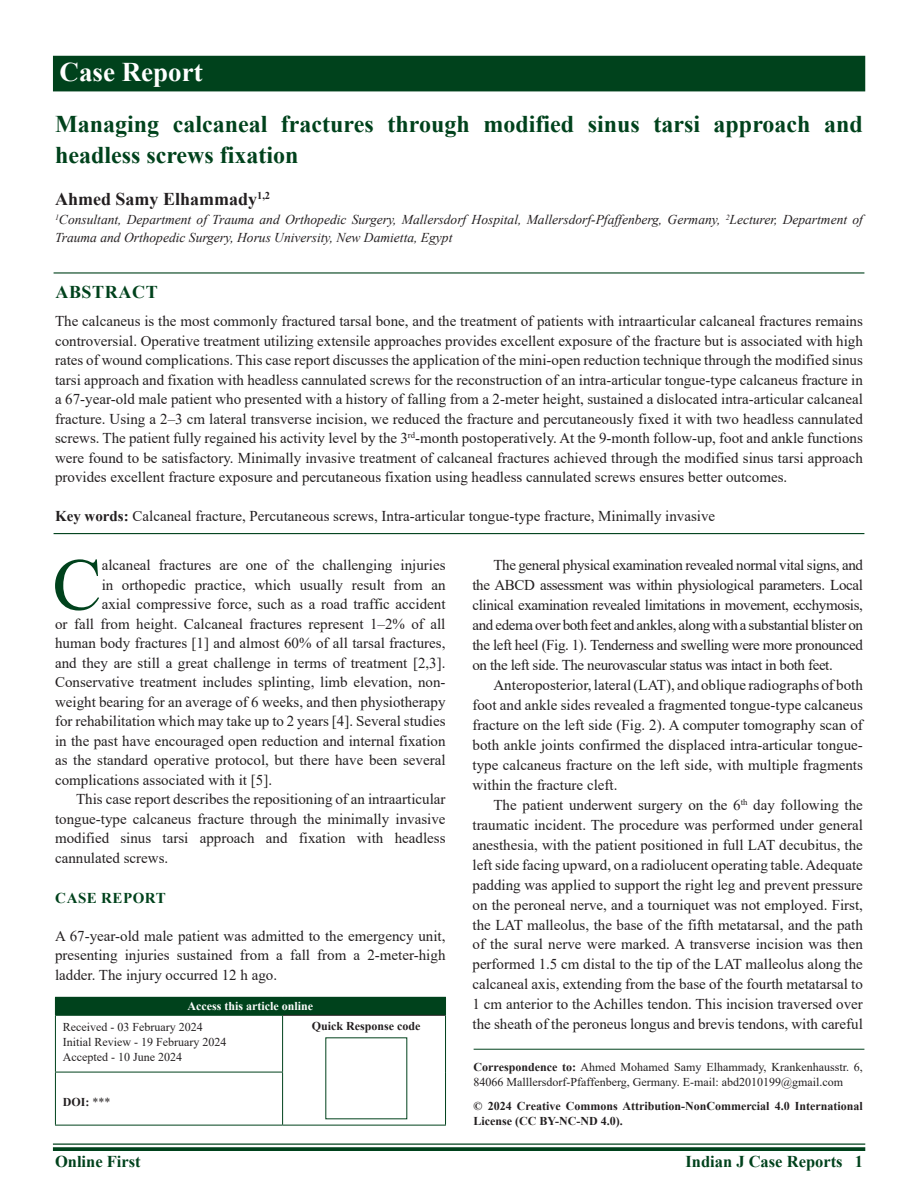
<style>
.page{position:relative;width:918px;height:1188px;background:#fff}
.page>*{position:absolute;margin:0;border:0;box-sizing:border-box;transform-origin:0 0}
.DROP_CAP_TX{font:73.95px "Times New Roman";color:#00421c}
.AH{font:700 27px "Times New Roman";color:#fff}
.AT{font:700 24px/31.5px "Times New Roman";color:#00421c}
.AU{font:700 18px "Times New Roman";color:#231f20}
.ABSH{font:700 18px "Times New Roman";letter-spacing:.035em;color:#00421c}
.RF{font:700 16.5px "Times New Roman";color:#00421c}
.TX{font:15px/20px "Times New Roman";color:#231f20;text-align:justify}
.ABS{font:15px/19.5px "Times New Roman";color:#231f20;text-align:justify}
.DROP_CAP_TX-2{font:15px "Times New Roman";color:#231f20}
.TXFL{font:15px/19.5px "Times New Roman";color:#231f20;text-align:justify}
.KWD{font:15px "Times New Roman";color:#231f20}
.t1{font:700 15px "Times New Roman";letter-spacing:.035em;color:#00421c}
.AFF{font:italic 13.5px/18px "Times New Roman";color:#231f20}
.ADD{font:12px/15px "Times New Roman";color:#231f20}
.CR{font:700 12px/15px "Times New Roman";color:#231f20}
.HIS{font:12px/15px "Times New Roman";color:#231f20}
.AAO{font:700 12px "Times New Roman";color:#fff}
.QR{font:700 12px "Times New Roman";color:#231f20}
.DOI{font:700 12px "Times New Roman";color:#231f20}
.s1{font-weight:700}
.s2{font-weight:400}
</style>
<div class="page">
<hr style="left:53px;top:1143px;width:812px;height:2px;background:#00421c">
<svg style="left:53px;top:1147px;width:812px;height:4px;background:#0f4d29"></svg>
<div style="left:53px;top:56px;width:812px;height:35px;background:#00421c"></div>
<hr style="left:54px;top:272px;width:810px;height:2px;background:#00421c">
<hr style="left:54px;top:533px;width:810px;height:1px;background:#00421c">
<hr style="left:474px;top:1049px;width:390px;height:1px;background:#00421c">
<div style="left:55px;top:997px;width:391px;height:18px;background:#00421c"></div>
<hr style="left:283px;top:1015px;width:162px;height:1px;background:#231f20">
<hr style="left:55px;top:1016px;width:1px;height:56px;background:#00421c">
<hr style="left:55px;top:1015px;width:228px;height:1px;background:#00421c">
<hr style="left:282px;top:1016px;width:1px;height:56px;background:#00421c">
<hr style="left:445px;top:1015px;width:1px;height:57px;background:#00421c">
<hr style="left:445px;top:1072px;width:1px;height:53px;background:#00421c">
<hr style="left:55px;top:1072px;width:1px;height:53px;background:#00421c">
<hr style="left:55px;top:1072px;width:228px;height:1px;background:#00421c">
<hr style="left:55px;top:1125px;width:228px;height:1px;background:#00421c">
<hr style="left:282px;top:1072px;width:1px;height:53px;background:#00421c">
<hr style="left:283px;top:1125px;width:163px;height:1px;background:#00421c">
<p class="AH" style="left:60px;top:52px;width:145px">Case Report</p>
<p class="AT" style="left:55px;top:107px;width:809px">Managing calcaneal fractures through modified sinus tarsi approach and headless screws fixation</p>
<p class="AU" style="left:55px;top:186px;width:217px">Ahmed Samy Elhammady<sup>1,2</sup></p>
<p class="AFF" style="left:55px;top:210px;width:809px"><sup>1</sup>Consultant, Department of Trauma and Orthopedic Surgery, Mallersdorf Hospital, Mallersdorf-Pfaffenberg, Germany, <sup>2</sup>Lecturer, Department of<br>Trauma and Orthopedic Surgery, Horus University, New Damietta, Egypt</p>
<p class="ABSH" style="left:55px;top:279px;width:104px">ABSTRACT</p>
<p class="ABS" style="left:55px;top:311px;width:809px">The calcaneus is the most commonly fractured tarsal bone, and the treatment of patients with intraarticular calcaneal fractures remains controversial. Operative treatment utilizing extensile approaches provides excellent exposure of the fracture but is associated with high rates of wound complications. This case report discusses the application of the mini-open reduction technique through the modified sinus tarsi approach and fixation with headless cannulated screws for the reconstruction of an intra-articular tongue-type calcaneus fracture in a 67-year-old male patient who presented with a history of falling from a 2-meter height, sustained a dislocated intra-articular calcaneal fracture. Using a 2–3 cm lateral transverse incision, we reduced the fracture and percutaneously fixed it with two headless cannulated screws. The patient fully regained his activity level by the 3<sup>rd</sup>-month postoperatively. At the 9-month follow-up, foot and ankle functions were found to be satisfactory. Minimally invasive treatment of calcaneal fractures achieved through the modified sinus tarsi approach provides excellent fracture exposure and percutaneous fixation using headless cannulated screws ensures better outcomes.</p>
<p class="KWD" style="left:55px;top:505px;width:662px"><span class="s1">Key words:</span> Calcaneal fracture, Percutaneous screws, Intra-articular tongue-type fracture, Minimally invasive</p>
<p class="DROP_CAP_TX" style="left:52px;top:533px;width:51px">C</p>
<p class="DROP_CAP_TX-2" style="left:102px;top:555px;width:345px">alcaneal fractures are one of the challenging injuries</p>
<p class="DROP_CAP_TX-2" style="left:102px;top:574px;width:345px">in orthopedic practice, which usually result from an</p>
<p class="DROP_CAP_TX-2" style="left:102px;top:594px;width:345px">axial compressive force, such as a road traffic accident</p>
<p class="DROP_CAP_TX-2" style="left:55px;top:613px;width:392px">or fall from height. Calcaneal fractures represent 1–2% of all</p>
<p class="DROP_CAP_TX-2" style="left:55px;top:633px;width:392px">human body fractures [1] and almost 60% of all tarsal fractures,</p>
<p class="DROP_CAP_TX-2" style="left:55px;top:652px;width:392px">and they are still a great challenge in terms of treatment [2,3].</p>
<p class="DROP_CAP_TX-2" style="left:55px;top:672px;width:392px">Conservative treatment includes splinting, limb elevation, non-</p>
<p class="DROP_CAP_TX-2" style="left:55px;top:691px;width:392px">weight bearing for an average of 6 weeks, and then physiotherapy</p>
<p class="DROP_CAP_TX-2" style="left:55px;top:711px;width:392px">for rehabilitation which may take up to 2 years [4]. Several studies</p>
<p class="DROP_CAP_TX-2" style="left:55px;top:730px;width:392px">in the past have encouraged open reduction and internal fixation</p>
<p class="DROP_CAP_TX-2" style="left:55px;top:750px;width:392px">as the standard operative protocol, but there have been several</p>
<p class="DROP_CAP_TX-2" style="left:55px;top:769px;width:219px">complications associated with it [5].</p>
<p class="TX" style="left:55px;top:789px;width:392px;line-height:19.5px;text-indent:21px">This case report describes the repositioning of an intraarticular tongue-type calcaneus fracture through the minimally invasive modified sinus tarsi approach and fixation with headless cannulated screws.</p>
<h1 class="t1" style="left:55px;top:888px;width:112px">CASE REPORT</h1>
<p class="TXFL" style="left:55px;top:926px;width:392px">A 67-year-old male patient was admitted to the emergency unit, presenting injuries sustained from a fall from a 2-meter-high ladder. The injury occurred 12 h ago.</p>
<p class="AAO" style="left:188px;top:998px;width:127px">Access this article online</p>
<p class="HIS" style="left:63px;top:1019px;width:165px">Received - 03 February 2024<br>Initial Review - 19 February 2024<br>Accepted - 10 June 2024</p>
<p class="QR" style="left:312px;top:1017px;width:110px">Quick Response code</p>
<p class="DOI" style="left:63px;top:1094px;width:49px">DOI: <span class="s2">***</span></p>
<p class="TX" style="left:472px;top:555px;width:392px;text-indent:21px">The general physical examination revealed normal vital signs, and the ABCD assessment was within physiological parameters. Local clinical examination revealed limitations in movement, ecchymosis, and edema over both feet and ankles, along with a substantial blister on the left heel (Fig. 1). Tenderness and swelling were more pronounced on the left side. The neurovascular status was intact in both feet.</p>
<p class="TX" style="left:472px;top:675px;width:392px;text-indent:21px">Anteroposterior, lateral (LAT), and oblique radiographs of both foot and ankle sides revealed a fragmented tongue-type calcaneus fracture on the left side (Fig. 2). A computer tomography scan of both ankle joints confirmed the displaced intra-articular tongue&shy;type calcaneus fracture on the left side, with multiple fragments within the fracture cleft.</p>
<p class="TX" style="left:472px;top:794px;width:392px;text-indent:21px">The patient underwent surgery on the 6<sup>th</sup> day following the traumatic incident. The procedure was performed under general anesthesia, with the patient positioned in full LAT decubitus, the left side facing upward, on a radiolucent operating table. Adequate padding was applied to support the right leg and prevent pressure on the peroneal nerve, and a tourniquet was not employed. First, the LAT malleolus, the base of the fifth metatarsal, and the path of the sural nerve were marked. A transverse incision was then performed 1.5 cm distal to the tip of the LAT malleolus along the calcaneal axis, extending from the base of the fourth metatarsal to 1 cm anterior to the Achilles tendon. This incision traversed over the sheath of the peroneus longus and brevis tendons, with careful</p>
<p class="ADD" style="left:474px;top:1059px;width:391px"><span class="s1">Correspondence to:</span> Ahmed Mohamed Samy Elhammady, Krankenhausstr. 6,<br>84066 Malllersdorf-Pfaffenberg, Germany. E-mail: abd2010199@gmail.com</p>
<p class="CR" style="left:474px;top:1099px;width:391px">© 2024 Creative Commons Attribution-NonCommercial 4.0 International<br>License (CC BY-NC-ND 4.0).</p>
<p class="RF" style="left:55px;top:1150px;width:87px">Online First</p>
<p class="RF" style="left:685px;top:1150px;width:179px">Indian J Case Reports 1</p>
</div>
